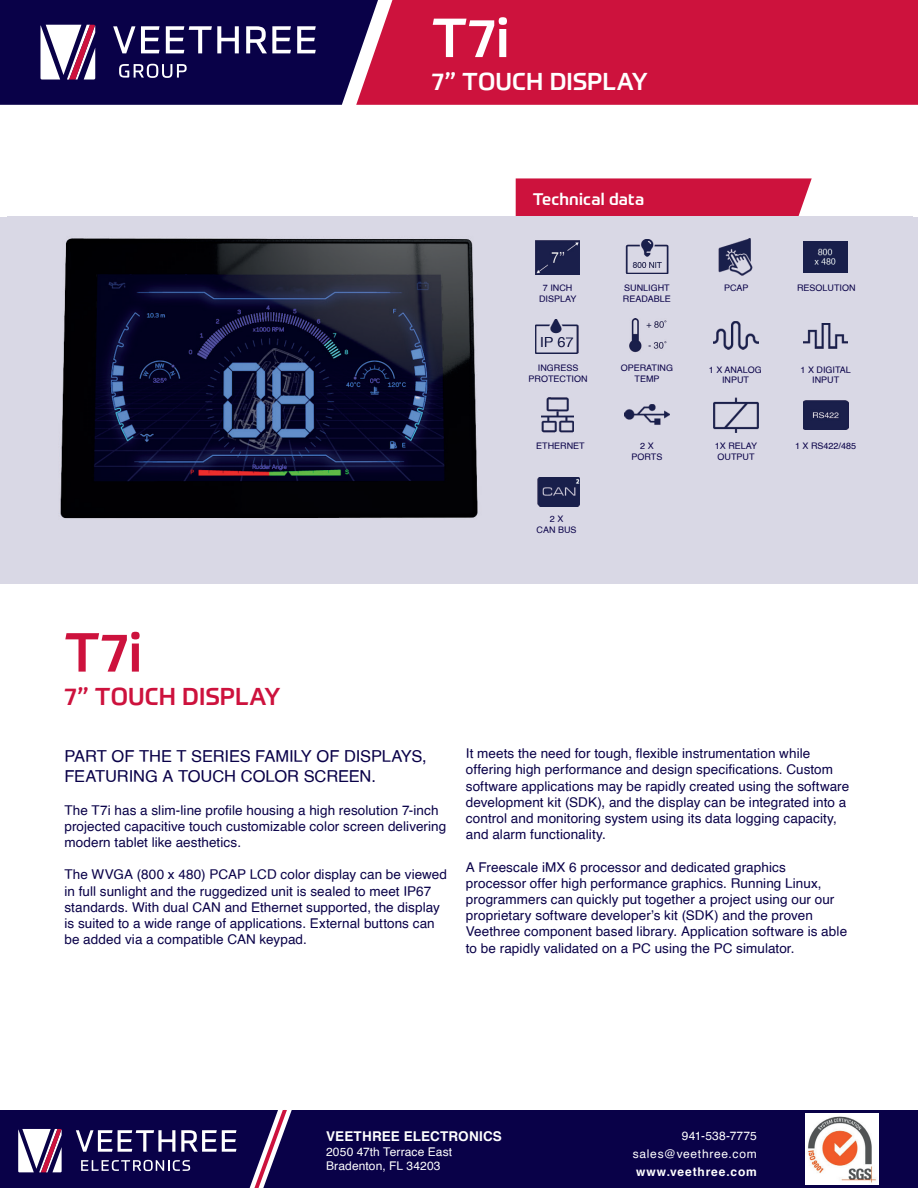
<style>
.page{position:relative;width:918px;height:1188px;background:#fff}
.page>*{position:absolute;margin:0;border:0;box-sizing:border-box;transform-origin:0 0}
.t1{font:500 54px "Prometo W04";color:#fff}
.t2{font:500 54px "Prometo W04";color:#cd123d}
.t3{font:500 24px "Prometo W04";letter-spacing:.005em;color:#fff}
.t4{font:500 24px "Prometo W04";letter-spacing:.005em;color:#cd123d}
.t5{font:16.5px/19.8px "Helvetica";letter-spacing:-.005em;color:#090148}
.t6{font:500 16.5px "Prometo W04";letter-spacing:.015em;color:#fff}
.t7{font:13.5px/16.2px "Helvetica";letter-spacing:.005em;color:#090148}
.t8{font:700 13.5px "Helvetica";letter-spacing:.01em;color:#fff}
.t9{font:12px/14.4px "Helvetica";letter-spacing:.015em;color:#fff}
.t10{font:12px/18px "Helvetica";letter-spacing:.055em;color:#fff;text-align:right}
.t11{font:700 12px "Helvetica";letter-spacing:.07em;color:#fff}
.t12{font:9px/10.8px "Helvetica";color:#090148;text-align:center}
</style>
<div class="page">
<div style="left:378px;top:0;width:540px;height:105px;background:#cd123d"></div>
<svg style="left:0;top:0;width:378px;height:105px;background:#2c225f"></svg>
<div style="left:0;top:1110px;width:918px;height:78px;background:#090148"></div>
<svg style="left:18px;top:1129px;width:44px;height:43px"></svg>
<svg style="left:76px;top:1110px;width:216px;height:78px"></svg>
<img style="left:805px;top:1113px;width:73px;height:72px">
<div style="left:516px;top:178px;width:296px;height:38px;background:#cd123d"></div>
<div style="left:7px;top:216px;width:906px;height:368px;background:#d9d8e5"></div>
<img style="left:60px;top:238px;width:418px;height:281px">
<img style="left:536px;top:240px;width:44px;height:34px">
<img style="left:535px;top:319px;width:43px;height:35px">
<img style="left:625px;top:239px;width:44px;height:35px">
<img style="left:630px;top:319px;width:37px;height:34px">
<img style="left:625px;top:404px;width:45px;height:21px">
<img style="left:719px;top:239px;width:33px;height:36px">
<img style="left:714px;top:321px;width:44px;height:28px">
<img style="left:803px;top:241px;width:45px;height:31px">
<img style="left:803px;top:323px;width:45px;height:25px">
<img style="left:541px;top:398px;width:33px;height:34px">
<img style="left:538px;top:477px;width:42px;height:29px">
<img style="left:713px;top:398px;width:46px;height:35px">
<img style="left:803px;top:401px;width:45px;height:28px">
<h1 class="t1" style="left:432px;top:4px;width:79px">T7i</h1>
<h2 class="t3" style="left:432px;top:67px;width:218px">7” TOUCH DISPLAY</h2>
<p class="t6" style="left:533px;top:189px;width:113px">Technical data</p>
<p class="t12" style="left:539px;top:283px;width:39px">7 INCH<br>DISPLAY</p>
<p class="t12" style="left:623px;top:283px;width:50px;text-align:left">SUNLIGHT<br>READABLE</p>
<p class="t12" style="left:724px;top:283px;width:26px">PCAP</p>
<p class="t12" style="left:797px;top:283px;width:60px">RESOLUTION</p>
<p class="t12" style="left:529px;top:363px;width:61px">INGRESS<br>PROTECTION</p>
<p class="t12" style="left:621px;top:363px;width:54px">OPERATING<br>TEMP</p>
<p class="t12" style="left:709px;top:364px;width:55px">1 X ANALOG<br>INPUT</p>
<p class="t12" style="left:801px;top:364px;width:52px">1 X DIGITAL<br>INPUT</p>
<p class="t12" style="left:536px;top:441px;width:50px">ETHERNET</p>
<p class="t12" style="left:795px;top:441px;width:62px">1 X RS422/485</p>
<p class="t12" style="left:632px;top:441px;width:32px">2 X<br>PORTS</p>
<p class="t12" style="left:715px;top:441px;width:44px;text-align:left">1X RELAY<br>OUTPUT</p>
<p class="t12" style="left:537px;top:514px;width:42px">2 X<br>CAN BUS</p>
<h1 class="t2" style="left:64px;top:619px;width:79px">T7i</h1>
<h2 class="t4" style="left:64px;top:681px;width:218px">7” TOUCH DISPLAY</h2>
<p class="t5" style="left:64px;top:747px;width:364px">PART OF THE T SERIES FAMILY OF DISPLAYS,<br>FEATURING A TOUCH COLOR SCREEN.</p>
<p class="t7" style="left:64px;top:802px;width:384px">The T7i has a slim-line profile housing a high resolution 7-inch projected capacitive touch customizable color screen delivering modern tablet like aesthetics.</p>
<p class="t7" style="left:64px;top:867px;width:384px">The WVGA (800 x 480) PCAP LCD color display can be viewed in full sunlight and the ruggedized unit is sealed to meet IP67 standards. With dual CAN and Ethernet supported, the display is suited to a wide range of applications. External buttons can be added via a compatible CAN keypad.</p>
<p class="t7" style="left:466px;top:746px;width:385px">It meets the need for tough, flexible instrumentation while offering high performance and design specifications. Custom software applications may be rapidly created using the software development kit (SDK), and the display can be integrated into a control and monitoring system using its data logging capacity, and alarm functionality.</p>
<p class="t7" style="left:466px;top:859px;width:383px">A Freescale iMX 6 processor and dedicated graphics processor offer high performance graphics. Running Linux, programmers can quickly put together a project using our our proprietary software developer’s kit (SDK) and the proven Veethree component based library. Application software is able to be rapidly validated on a PC using the PC simulator.</p>
<p class="t8" style="left:326px;top:1126px;width:177px">VEETHREE ELECTRONICS</p>
<p class="t9" style="left:326px;top:1145px;width:128px">2050 47th Terrace East<br>Bradenton, FL 34203</p>
<p class="t10" style="left:633px;top:1127px;width:126px">941-538-7775 sales@veethree.com</p>
<p class="t11" style="left:636px;top:1162px;width:122px">www.veethree.com</p>
</div>
